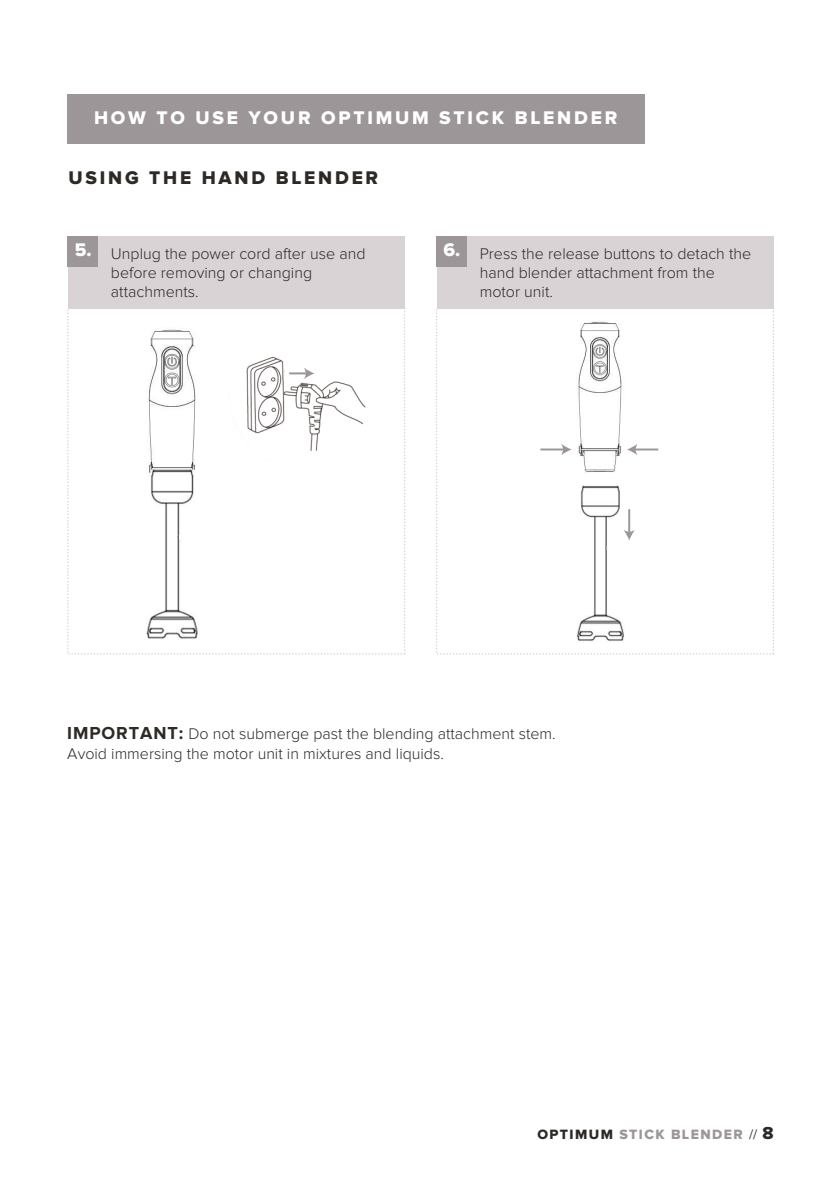
<style>
.page{position:relative;width:840px;height:1191px;background:#fff}
.page>*{position:absolute;margin:0;border:0;box-sizing:border-box;transform-origin:0 0}
.t1{font:19px "Proxima Nova Extrabld";letter-spacing:.145em;color:#fff}
.t2{font:19px "Proxima Nova Extrabld";letter-spacing:.145em;color:#2d2a26}
.t3{font:300 16px/19.2px "Proxima Nova";color:#2d2a26}
.t4{font:14px "Proxima Nova Extrabld";letter-spacing:.1em;color:#9c9699}
.s1{font-weight:700;font-size:18px}
.s2{color:#2d2a26}
.s3{font-family:"Proxima Nova";color:#2d2a26}
.s4{font-size:18px;color:#2d2a26}
</style>
<div class="page">
<div style="left:67px;top:94px;width:577px;height:49px;background:#9c9699"></div>
<div style="left:435px;top:307px;width:338px;height:347px;border:2px dashed #d9d3d6"></div>
<div style="left:436px;top:236px;width:337px;height:72px;background:#d9d3d6"></div>
<div style="left:436px;top:236px;width:30px;height:31px;background:#9c9699"></div>
<img style="left:576px;top:321px;width:55px;height:320px">
<div style="left:621px;top:443px;width:32px;height:12px;background:#fff"></div>
<div style="left:626px;top:511px;width:13px;height:31px;background:#fff"></div>
<hr style="left:634px;top:448px;width:24px;height:2px;background:#9c9699">
<svg style="left:627px;top:444px;width:10px;height:11px"></svg>
<hr style="left:628px;top:509px;width:2px;height:24px;background:#9c9699">
<svg style="left:623px;top:530px;width:11px;height:10px"></svg>
<hr style="left:540px;top:448px;width:24px;height:2px;background:#9c9699">
<svg style="left:561px;top:444px;width:10px;height:11px"></svg>
<div style="left:68px;top:236px;width:336px;height:72px;background:#d9d3d6"></div>
<div style="left:67px;top:236px;width:30px;height:31px;background:#9c9699"></div>
<div style="left:67px;top:307px;width:338px;height:347px;border:2px dashed #d9d3d6"></div>
<img style="left:146px;top:329px;width:52px;height:310px">
<svg style="left:246px;top:356px;width:120px;height:95px"></svg>
<p class="t1" style="left:94px;top:107px;width:524px">HOW TO USE YOUR OPTIMUM STICK BLENDER</p>
<p class="t2" style="left:68px;top:167px;width:311px">USING THE HAND BLENDER</p>
<p class="t3" style="left:111px;top:245px;width:256px;text-indent:-36px"><sup>5.</sup> Unplug the power cord after use and before removing or changing attachments.</p>
<p class="t3" style="left:479px;top:245px;width:273px;text-indent:-36px"><sup>6.</sup> Press the release buttons to detach the hand blender attachment from the motor unit.</p>
<p class="t3" style="left:67px;top:725px;width:489px"><span class="s1">IMPORTANT:</span> Do not submerge past the blending attachment stem.<br>Avoid immersing the motor unit in mixtures and liquids.</p>
<p class="t4" style="left:537px;top:1126px;width:237px"><span class="s2">OPTIMUM</span> STICK BLENDER <span class="s3">//</span> <span class="s4">8</span></p>
</div>
